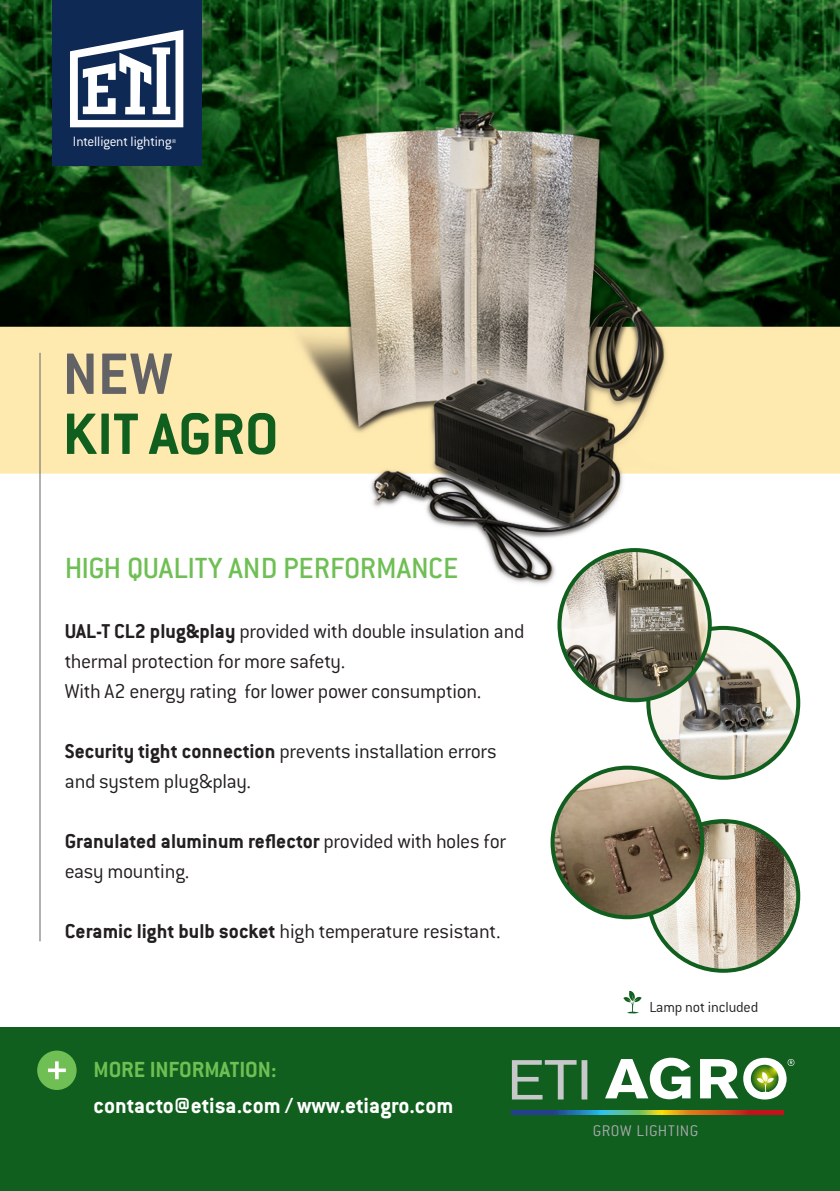
<style>
.page{position:relative;width:840px;height:1191px;background:#fff}
.page>*{position:absolute;margin:0;border:0;box-sizing:border-box;transform-origin:0 0}
.t1{font:700 64px "Conduit ITC";color:#105f1e}
.t2{font:700 64px "Conduit ITC";color:#636366}
.t3{font:500 32px "Conduit ITC";letter-spacing:-.01em;color:#6fbf54}
.t4{font:700 24px "Conduit ITC";color:#fff}
.t5{font:700 24px "Conduit ITC";letter-spacing:-.005em;color:#6fbf54}
.t6{font:300 22px/30px "Conduit ITC";letter-spacing:-.015em;color:#231f20}
.t7{font:300 17px "Conduit ITC";letter-spacing:.03em;color:#a8a9ad}
.t8{font:300 16px "Conduit ITC";letter-spacing:-.015em;color:#231f20}
.t9{font:300 15px "Conduit ITC";letter-spacing:-.015em;color:#fff}
.s1{font-size:10.8px}
.s2{font-weight:700}
</style>
<div class="page">
<img style="left:0;top:0;width:839px;height:735px">
<img style="left:648px;top:628px;width:149px;height:149px;border-radius:75px">
<div style="left:646px;top:626px;width:153px;height:153px;border:4px solid #105f1e;border-radius:50%"></div>
<img style="left:648px;top:821px;width:149px;height:149px;border-radius:75px">
<div style="left:646px;top:819px;width:153px;height:153px;border:4px solid #105f1e;border-radius:50%"></div>
<img style="left:552px;top:767px;width:150px;height:150px;border-radius:75px">
<div style="left:550px;top:765px;width:154px;height:154px;border:4px solid #105f1e;border-radius:50%"></div>
<div style="left:0;top:1027px;width:839px;height:164px;background:#105f1e"></div>
<img style="left:559px;top:550px;width:150px;height:150px;border-radius:75px">
<div style="left:557px;top:548px;width:154px;height:154px;border:4px solid #105f1e;border-radius:50%"></div>
<div style="left:52px;top:0;width:149px;height:165px;background:#0e2954"></div>
<svg style="left:70px;top:30px;width:113px;height:97px"></svg>
<svg style="left:511px;top:1060px;width:76px;height:39px"></svg>
<svg style="left:511px;top:1110px;width:272px;height:4px"></svg>
<svg style="left:605px;top:1057px;width:189px;height:42px"></svg>
<hr style="left:39px;top:353px;width:1px;height:588px;background:#636366">
<div style="left:37px;top:1050px;width:40px;height:40px;background:#6fbf54;border-radius:50%"></div>
<svg style="left:48px;top:1061px;width:18px;height:18px"></svg>
<svg style="left:623px;top:991px;width:18px;height:22px"></svg>
<p class="t9" style="left:73px;top:133px;width:105px">Intelligent lighting<span class="s1">®</span></p>
<p class="t2" style="left:63px;top:336px;width:111px">NEW</p>
<p class="t1" style="left:63px;top:396px;width:217px">KIT AGRO</p>
<p class="t3" style="left:65px;top:550px;width:395px">HIGH QUALITY AND PERFORMANCE</p>
<p class="t6" style="left:65px;top:616px;width:461px"><span class="s2">UAL-T CL2 plug&amp;play</span> provided with double insulation and thermal protection for more safety.</p>
<p class="t6" style="left:65px;top:676px;width:418px">With A2 energy rating for lower power consumption.</p>
<p class="t6" style="left:65px;top:736px;width:433px"><span class="s2">Security tight connection</span> prevents installation errors and system plug&amp;play.</p>
<p class="t6" style="left:65px;top:826px;width:442px"><span class="s2">Granulated aluminum reflector</span> provided with holes for easy mounting.</p>
<p class="t6" style="left:65px;top:916px;width:437px"><span class="s2">Ceramic light bulb socket</span> high temperature resistant.</p>
<p class="t5" style="left:94px;top:1055px;width:184px">MORE INFORMATION:</p>
<p class="t4" style="left:94px;top:1091px;width:361px">contacto@etisa.com / www.etiagro.com</p>
<p class="t8" style="left:649px;top:997px;width:110px">Lamp not included</p>
<p class="t7" style="left:592px;top:1121px;width:107px">GROW LIGHTING</p>
</div>
